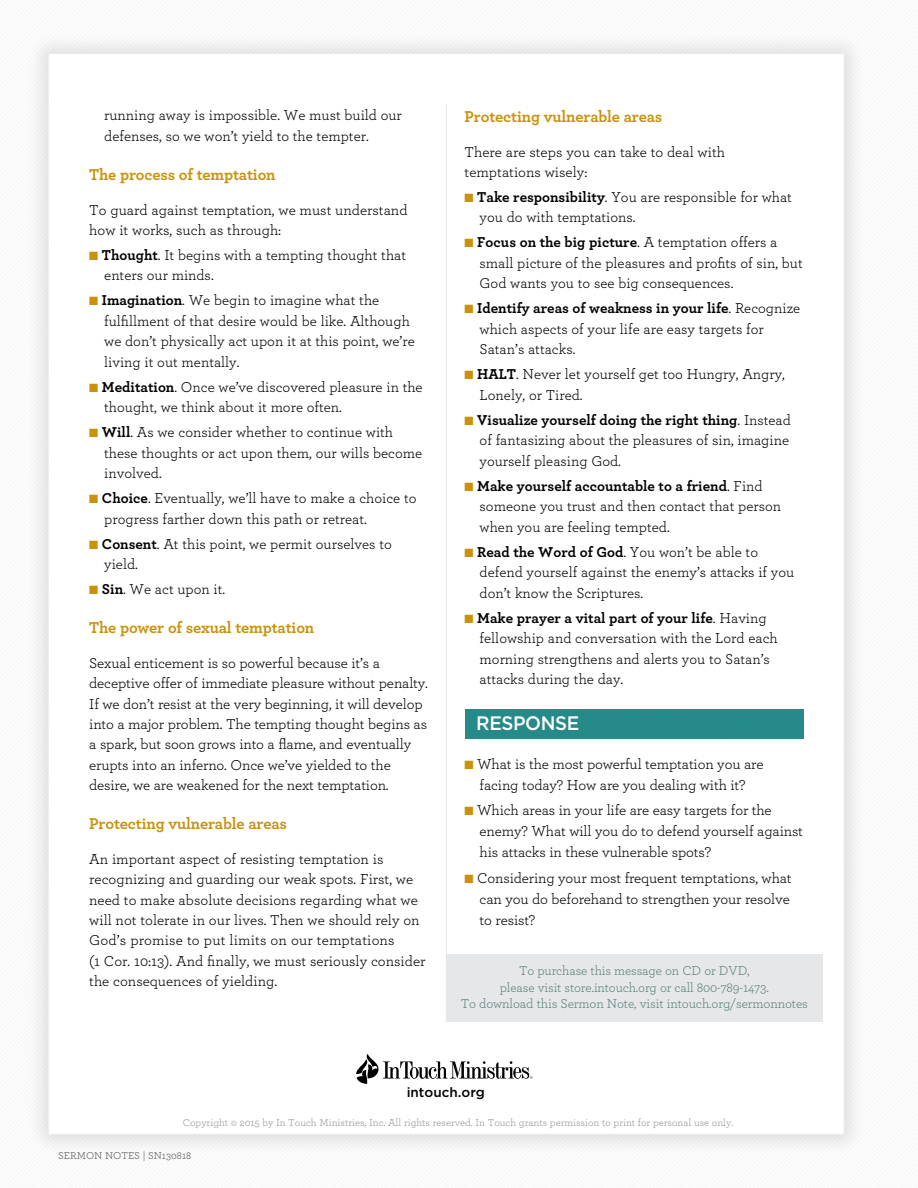
<style>
.page{position:relative;width:918px;height:1188px;background:#fff}
.page>*{position:absolute;margin:0;border:0;box-sizing:border-box;transform-origin:0 0}
.t1{font:500 19.5px "Gotham";letter-spacing:-.02em;color:#fff;scale:.96 1}
.t2{font:700 16.5px "Archer";letter-spacing:-.01em;color:#c9920e}
.t3{font:15px/20.5px "Archer";color:#000}
.t4{font:13.5px/16.5px "Archer";letter-spacing:-.01em;color:#5d8280;text-align:center}
.t5{font:500 13.5px "Gotham";color:#000}
.t6{font:10.5px "Archer";color:#939598}
.t7{font:10.5px "Archer";color:#58595b}
.s1{color:#c9920e}
.s2{font-weight:700}
</style>
<div class="page">
<img style="left:33px;top:36px;width:827px;height:1116px">
<div style="left:465px;top:709px;width:339px;height:29px;background:#258a88"></div>
<hr style="left:446px;top:104px;width:1px;height:918px;background:#e6e7e8">
<div style="left:447px;top:955px;width:376px;height:67px;background:#e6e7e8"></div>
<svg style="left:356px;top:1054px;width:176px;height:30px"></svg>
<p class="t3" style="left:104px;top:105px;width:299px">running away is impossible. We must build our defenses, so we won’t yield to the tempter.</p>
<p class="t2" style="left:89px;top:164px;width:188px">The process of temptation</p>
<p class="t3" style="left:89px;top:199px;width:320px">To guard against temptation, we must understand how it works, such as through:</p>
<p class="t3" style="left:104px;top:244px;width:303px;text-indent:-15px"><span class="s1">■</span> <span class="s2">Thought</span>. It begins with a tempting thought that enters our minds.</p>
<p class="t3" style="left:104px;top:290px;width:312px;text-indent:-15px"><span class="s1">■</span> <span class="s2">Imagination</span>. We begin to imagine what the fulfillment of that desire would be like. Although we don’t physically act upon it at this point, we’re living it out mentally.</p>
<p class="t3" style="left:104px;top:376px;width:320px;text-indent:-15px"><span class="s1">■</span> <span class="s2">Meditation</span>. Once we’ve discovered pleasure in the thought, we think about it more often.</p>
<p class="t3" style="left:104px;top:422px;width:320px;text-indent:-15px"><span class="s1">■</span> <span class="s2">Will</span>. As we consider whether to continue with these thoughts or act upon them, our wills become involved.</p>
<p class="t3" style="left:104px;top:488px;width:314px;text-indent:-15px"><span class="s1">■</span> <span class="s2">Choice</span>. Eventually, we’ll have to make a choice to progress farther down this path or retreat.</p>
<p class="t3" style="left:104px;top:533px;width:289px;text-indent:-15px"><span class="s1">■</span> <span class="s2">Consent</span>. At this point, we permit ourselves to yield.</p>
<p class="t3" style="left:89px;top:578px;width:138px"><span class="s1">■</span> <span class="s2">Sin</span>. We act upon it.</p>
<p class="t2" style="left:89px;top:618px;width:227px">The power of sexual temptation</p>
<p class="t3" style="left:89px;top:652px;width:340px">Sexual enticement is so powerful because it’s a deceptive offer of immediate pleasure without penalty.<br>If we don’t resist at the very beginning, it will develop into a major problem. The tempting thought begins as a spark, but soon grows into a flame, and eventually erupts into an inferno. Once we’ve yielded to the desire, we are weakened for the next temptation.</p>
<p class="t2" style="left:89px;top:814px;width:199px">Protecting vulnerable areas</p>
<p class="t3" style="left:89px;top:848px;width:338px">An important aspect of resisting temptation is recognizing and guarding our weak spots. First, we need to make absolute decisions regarding what we will not tolerate in our lives. Then we should rely on God’s promise to put limits on our temptations<br>(1 Cor. 10:13). And finally, we must seriously consider the consequences of yielding.</p>
<p class="t2" style="left:465px;top:106px;width:199px">Protecting vulnerable areas</p>
<p class="t3" style="left:465px;top:141px;width:262px">There are steps you can take to deal with temptations wisely:</p>
<p class="t3" style="left:480px;top:186px;width:314px;text-indent:-15px"><span class="s1">■</span> <span class="s2">Take responsibility</span>. You are responsible for what you do with temptations.</p>
<p class="t3" style="left:480px;top:232px;width:325px;text-indent:-15px"><span class="s1">■</span> <span class="s2">Focus on the big picture</span>. A temptation offers a small picture of the pleasures and profits of sin, but<br>God wants you to see big consequences.</p>
<p class="t3" style="left:480px;top:298px;width:322px;text-indent:-15px"><span class="s1">■</span> <span class="s2">Identify areas of weakness in your life</span>. Recognize which aspects of your life are easy targets for<br>Satan’s attacks.</p>
<p class="t3" style="left:480px;top:364px;width:307px;text-indent:-15px"><span class="s1">■</span> <span class="s2">HALT</span>. Never let yourself get too Hungry, Angry,<br>Lonely, or Tired.</p>
<p class="t3" style="left:480px;top:409px;width:313px;text-align:justify;text-indent:-15px"><span class="s1">■</span> <span class="s2">Visualize yourself doing the right thing</span>. Instead of fantasizing about the pleasures of sin, imagine yourself pleasing God.</p>
<p class="t3" style="left:480px;top:475px;width:303px;text-indent:-15px"><span class="s1">■</span> <span class="s2">Make yourself accountable to a friend</span>. Find someone you trust and then contact that person when you are feeling tempted.</p>
<p class="t3" style="left:480px;top:541px;width:316px;text-indent:-15px"><span class="s1">■</span> <span class="s2">Read the Word of God</span>. You won’t be able to defend yourself against the enemy’s attacks if you don’t know the Scriptures.</p>
<p class="t3" style="left:480px;top:607px;width:300px;text-indent:-15px"><span class="s1">■</span> <span class="s2">Make prayer a vital part of your life</span>. Having fellowship and conversation with the Lord each morning strengthens and alerts you to Satan’s attacks during the day.</p>
<h1 class="t1" style="left:476px;top:712px;width:109px">RESPONSE</h1>
<p class="t3" style="left:465px;top:753px;width:300px;line-height:21px;text-align:center"><span class="s1">■</span> What is the most powerful temptation you are facing today? How are you dealing with it?</p>
<p class="t3" style="left:480px;top:799px;width:325px;line-height:21px;text-indent:-15px"><span class="s1">■</span> Which areas in your life are easy targets for the enemy? What will you do to defend yourself against his attacks in these vulnerable spots?</p>
<p class="t3" style="left:480px;top:867px;width:314px;line-height:21px;text-indent:-15px"><span class="s1">■</span> Considering your most frequent temptations, what can you do beforehand to strengthen your resolve to resist?</p>
<p class="t4" style="left:461px;top:962px;width:349px">To purchase this message on CD or DVD,<br>please visit store.intouch.org or call 800-789-1473.<br>To download this Sermon Note, visit intouch.org/sermonnotes</p>
<p class="t5" style="left:407px;top:1084px;width:80px">intouch.org</p>
<p class="t6" style="left:183px;top:1116px;width:552px">Copyright © 2015 by In Touch Ministries, Inc. All rights reserved. In Touch grants permission to print for personal use only.</p>
<p class="t7" style="left:58px;top:1149px;width:135px">SERMON NOTES | SN130818</p>
</div>
